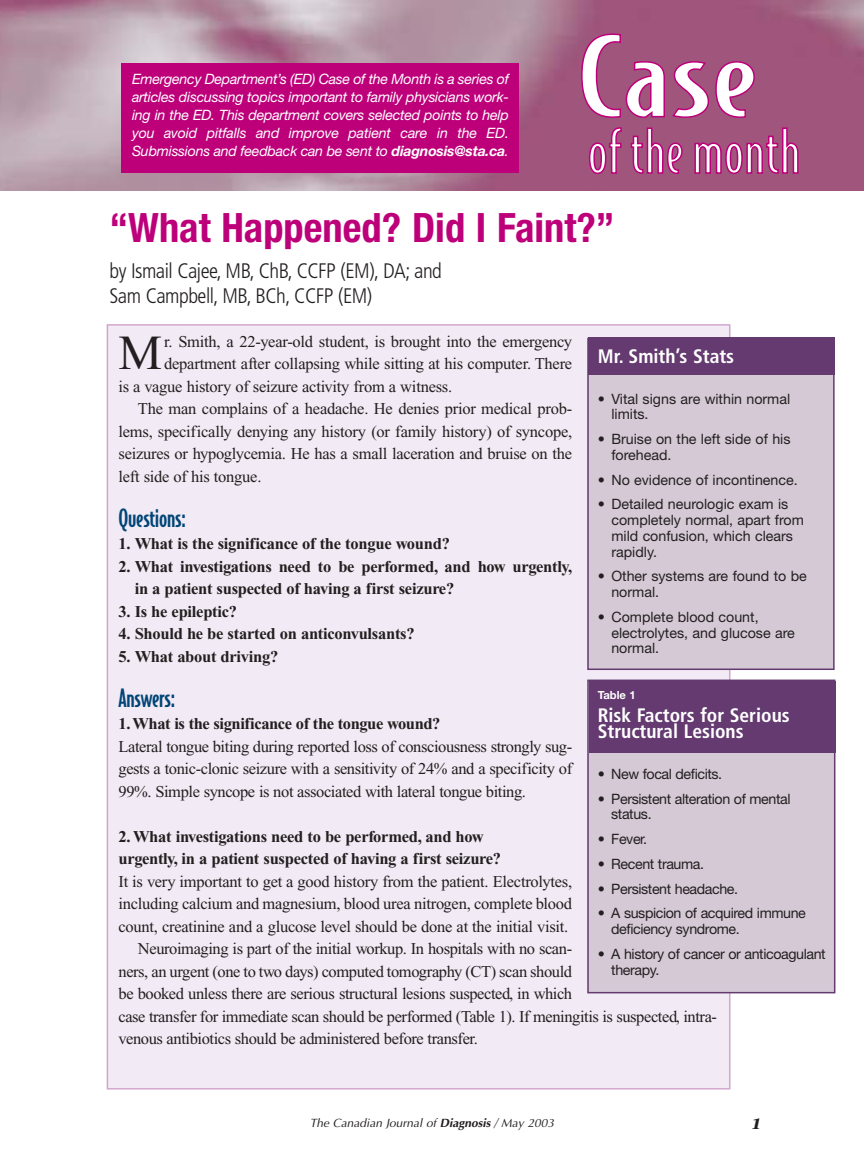
<style>
.page{position:relative;width:864px;height:1175px;background:#fff}
.page>*{position:absolute;margin:0;border:0;box-sizing:border-box;transform-origin:0 0}
.t1{font:48.9px "Times New Roman";color:#231f20}
.t2{font:700 condensed 40.5px "Helvetica Neue";color:#bd007a}
.t3{font:500 24px "Bodega Sans";letter-spacing:-.01em;color:#004577}
.t4{font:300 condensed 21px/25.2px "Frutiger";letter-spacing:-.025em;color:#231f20}
.t5{font:700 condensed 19.5px/16.5px "Frutiger";color:#fff}
.t6{font:16.5px/22.5px "Times New Roman";letter-spacing:-.015em;color:#231f20;text-align:justify}
.t7{font:700 16.5px/22.5px "Times New Roman";letter-spacing:-.015em;color:#231f20}
.t8{font:italic 700 15px "Stone Serif";color:#231f20}
.t9{font:14.25px/15.8px "Helvetica Neue";color:#231f20}
.t10{font:italic 14.25px/18px "Helvetica Neue";letter-spacing:-.015em;color:#fff;text-align:justify}
.t11{font:14.25px/15.8px "Helvetica Neue";letter-spacing:-.03em;color:#231f20}
.t12{font:italic 12px "Optima";color:#231f20}
.t13{font:700 11.25px "Helvetica Neue";color:#fff}
.s1{font-weight:700}
</style>
<div class="page">
<div style="left:107px;top:325px;width:623px;height:763px;background:#f2eaf4"></div>
<img style="left:0;top:0;width:864px;height:190px">
<div style="left:122px;top:63px;width:397px;height:109px;background:#bd007a"></div>
<svg style="left:589px;top:127px;width:210px;height:47px"></svg>
<svg style="left:581px;top:33px;width:174px;height:85px"></svg>
<div style="left:588px;top:338px;width:246px;height:331px;background:#d4c9d5"></div>
<div style="left:587px;top:338px;width:248px;height:332px;border:2px solid #643a71"></div>
<div style="left:588px;top:337px;width:247px;height:38px;background:#643a71"></div>
<div style="left:588px;top:680px;width:247px;height:312px;background:#d4c9d5"></div>
<div style="left:587px;top:679px;width:248px;height:314px;border:2px solid #643a71"></div>
<div style="left:589px;top:681px;width:247px;height:71px;background:#643a71"></div>
<p class="t10" style="left:132px;top:71px;width:378px">Emergency Department’s (ED) Case of the Month is a series of articles discussing topics important to family physicians work&shy;ing in the ED. This department covers selected points to help you avoid pitfalls and improve patient care in the ED.<br>Submissions and feedback can be sent to <span class="s1">diagnosis@sta.ca</span>.</p>
<h2 class="t2" style="left:110px;top:213px;width:507px">“What Happened? Did I Faint?”</h2>
<p class="t4" style="left:110px;top:259px;width:334px">by Ismail Cajee, MB, ChB, CCFP (EM), DA; and<br>Sam Campbell, MB, BCh, CCFP (EM)</p>
<h1 class="t1" style="left:118px;top:335px;width:45px">M</h1>
<p class="t6" style="left:164px;top:331px;width:409px">r. Smith, a 22-year-old student, is brought into the emergency</p>
<p class="t5" style="left:598px;top:349px;width:138px">Mr. Smith’s Stats</p>
<p class="t9" style="left:611px;top:392px;width:180px;text-indent:-14px">• Vital signs are within normal limits.</p>
<p class="t9" style="left:611px;top:432px;width:181px;text-indent:-14px">• Bruise on the left side of his forehead.</p>
<p class="t9" style="left:598px;top:473px;width:201px">• No evidence of incontinence.</p>
<p class="t9" style="left:611px;top:498px;width:194px;text-indent:-14px">• Detailed neurologic exam is completely normal, apart from mild confusion, which clears rapidly.</p>
<p class="t9" style="left:611px;top:570px;width:197px;text-indent:-14px">• Other systems are found to be normal.</p>
<p class="t9" style="left:611px;top:610px;width:185px;text-indent:-14px">• Complete blood count, electrolytes, and glucose are normal.</p>
<p class="t13" style="left:598px;top:691px;width:40px">Table 1</p>
<p class="t5" style="left:598px;top:708px;width:193px">Risk Factors for Serious<br>Structural Lesions</p>
<p class="t11" style="left:598px;top:767px;width:126px">• New focal deficits.</p>
<p class="t11" style="left:611px;top:792px;width:181px;text-indent:-14px">• Persistent alteration of mental status.</p>
<p class="t9" style="left:598px;top:832px;width:51px">• Fever.</p>
<p class="t11" style="left:598px;top:857px;width:108px">• Recent trauma.</p>
<p class="t11" style="left:598px;top:882px;width:142px">• Persistent headache.</p>
<p class="t11" style="left:611px;top:906px;width:196px;text-indent:-14px">• A suspicion of acquired immune deficiency syndrome.</p>
<p class="t11" style="left:611px;top:947px;width:216px;text-indent:-14px">• A history of cancer or anticoagulant therapy.</p>
<p class="t6" style="left:164px;top:354px;width:410px">department after collapsing while sitting at his computer. There</p>
<p class="t6" style="left:119px;top:376px;width:335px">is a vague history of seizure activity from a witness.</p>
<p class="t6" style="left:138px;top:399px;width:436px">The man complains of a headache. He denies prior medical prob-</p>
<p class="t6" style="left:119px;top:421px;width:455px">lems, specifically denying any history (or family history) of syncope,</p>
<p class="t6" style="left:119px;top:444px;width:455px">seizures or hypoglycemia. He has a small laceration and bruise on the</p>
<p class="t6" style="left:119px;top:466px;width:145px">left side of his tongue.</p>
<h3 class="t3" style="left:118px;top:509px;width:69px">Questions:</h3>
<p class="t7" style="left:118px;top:534px;width:333px">1. What is the significance of the tongue wound?</p>
<p class="t7" style="left:135px;top:556px;width:439px;text-indent:-16px">2. What investigations need to be performed, and how urgently, in a patient suspected of having a first seizure?</p>
<p class="t7" style="left:118px;top:601px;width:120px">3. Is he epileptic?</p>
<p class="t7" style="left:118px;top:624px;width:298px">4. Should he be started on anticonvulsants?</p>
<p class="t7" style="left:118px;top:646px;width:161px">5. What about driving?</p>
<h3 class="t3" style="left:118px;top:689px;width:59px">Answers:</h3>
<p class="t7" style="left:118px;top:714px;width:323px">1. What is the significance of the tongue wound?</p>
<p class="t6" style="left:118px;top:736px;width:455px">Lateral tongue biting during reported loss of consciousness strongly sug&shy;gests a tonic-clonic seizure with a sensitivity of 24% and a specificity of 99%. Simple syncope is not associated with lateral tongue biting.</p>
<p class="t7" style="left:118px;top:826px;width:384px">2. What investigations need to be performed, and how urgently, in a patient suspected of having a first seizure?</p>
<p class="t6" style="left:118px;top:871px;width:455px">It is very important to get a good history from the patient. Electrolytes,</p>
<p class="t6" style="left:118px;top:894px;width:455px">including calcium and magnesium, blood urea nitrogen, complete blood</p>
<p class="t6" style="left:118px;top:916px;width:451px">count, creatinine and a glucose level should be done at the initial visit.</p>
<p class="t6" style="left:138px;top:939px;width:436px">Neuroimaging is part of the initial workup. In hospitals with no scan-</p>
<p class="t6" style="left:118px;top:961px;width:455px">ners, an urgent (one to two days) computed tomography (CT) scan should</p>
<p class="t6" style="left:118px;top:984px;width:455px">be booked unless there are serious structural lesions suspected, in which</p>
<p class="t6" style="left:118px;top:1006px;width:600px">case transfer for immediate scan should be performed (Table 1). If meningitis is suspected, intra-</p>
<p class="t6" style="left:118px;top:1029px;width:361px">venous antibiotics should be administered before transfer.</p>
<p class="t12" style="left:310px;top:1118px;width:246px">The Canadian Journal of <span class="s1">Diagnosis</span> / May 2003</p>
<p class="t8" style="left:752px;top:1117px;width:11px">1</p>
</div>
